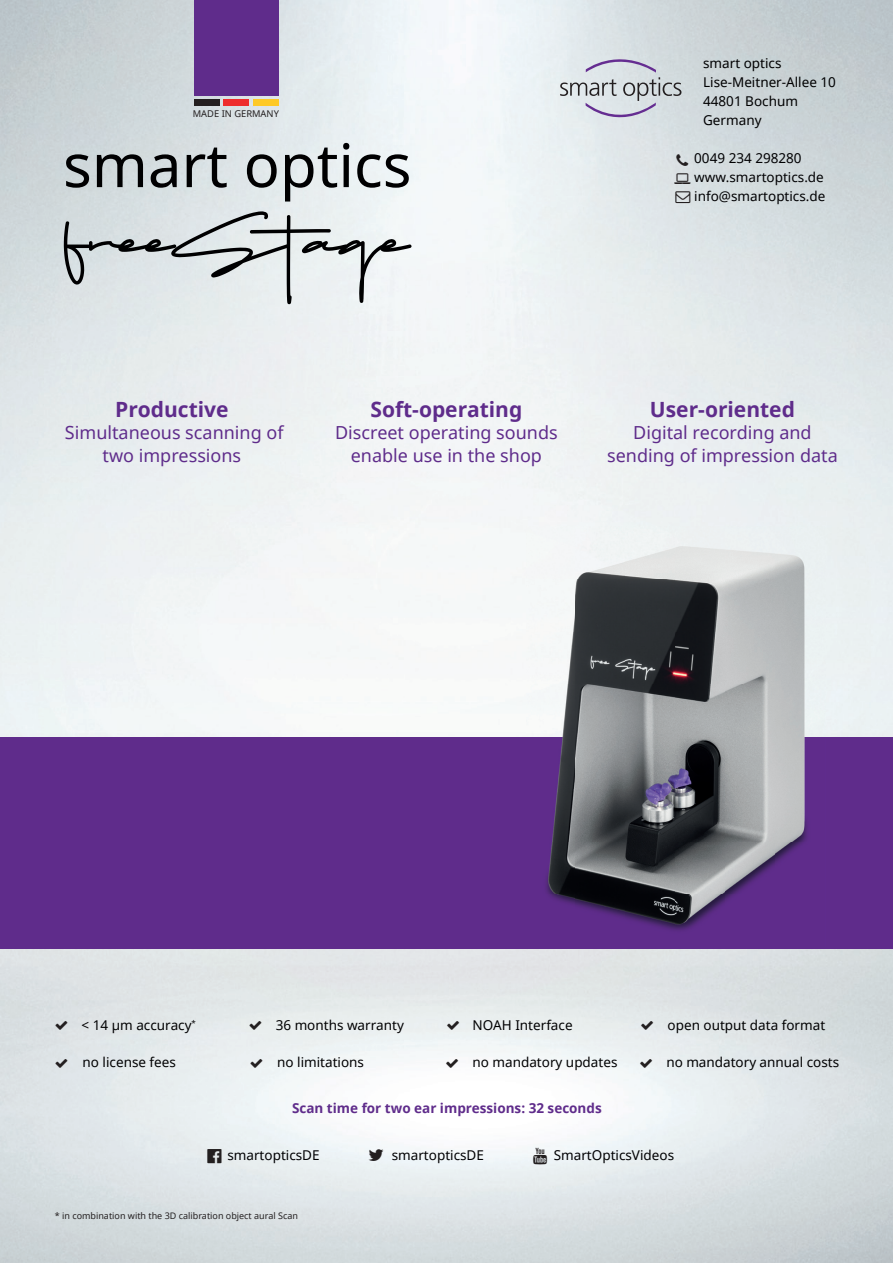
<style>
.page{position:relative;width:893px;height:1263px;background:#fff}
.page>*{position:absolute;margin:0;border:0;box-sizing:border-box;transform-origin:0 0}
.t1{font:60px "Noto Sans";color:#000001}
.t2{font:58.5px "Drop Stay";letter-spacing:-.01em;color:#000001}
.t3{font:700 21px "Noto Sans";color:#5f2c8b}
.t4{font:18px/22.5px "Noto Sans";color:#5f2c8b;text-align:center}
.t5{font:13.5px/18.8px "Noto Sans";color:#000001}
.t6{font:13.5px/18.8px "Noto Sans";color:#000002}
.t7{font:700 13.5px "Noto Sans";color:#5f2c8b}
.t8{font:9.3px "Noto Sans";color:#231f20}
.t9{font:9px "Noto Sans";color:#231f20}
.t10{font:7.8px "Noto Sans";color:#000001}
</style>
<div class="page">
<img style="left:0;top:0;width:893px;height:1263px">
<div style="left:224px;top:99px;width:25px;height:6px;background:#ee2d2d"></div>
<div style="left:194px;top:99px;width:25px;height:6px;background:#231f20"></div>
<div style="left:253px;top:99px;width:26px;height:6px;background:#fec927"></div>
<div style="left:0;top:737px;width:893px;height:212px;background:#5f2c8b"></div>
<img style="left:526px;top:527px;width:299px;height:403px">
<div style="left:194px;top:0;width:85px;height:96px;background:#5f2c8b"></div>
<svg style="left:560px;top:59px;width:121px;height:58px"></svg>
<svg style="left:207px;top:1149px;width:14px;height:14px"></svg>
<svg style="left:369px;top:1149px;width:15px;height:12px"></svg>
<svg style="left:533px;top:1147px;width:14px;height:17px"></svg>
<svg style="left:56px;top:1058px;width:11px;height:9px"></svg>
<svg style="left:251px;top:1058px;width:11px;height:9px"></svg>
<svg style="left:446px;top:1058px;width:12px;height:9px"></svg>
<svg style="left:640px;top:1058px;width:12px;height:9px"></svg>
<svg style="left:56px;top:1021px;width:11px;height:9px"></svg>
<svg style="left:250px;top:1021px;width:12px;height:9px"></svg>
<svg style="left:447px;top:1021px;width:12px;height:9px"></svg>
<svg style="left:641px;top:1021px;width:12px;height:9px"></svg>
<svg style="left:675px;top:191px;width:15px;height:12px"></svg>
<svg style="left:677px;top:154px;width:11px;height:12px"></svg>
<svg style="left:674px;top:173px;width:16px;height:11px"></svg>
<p class="t8" style="left:193px;top:107px;width:88px">MADE IN GERMANY</p>
<h1 class="t1" style="left:63px;top:124px;width:350px">smart optics</h1>
<h2 class="t2" style="left:64px;top:195px;width:346px">freeStage</h2>
<h3 class="t3" style="left:115px;top:394px;width:115px">Productive</h3>
<h3 class="t4" style="left:65px;top:421px;width:220px">Simultaneous scanning of two impressions</h3>
<h3 class="t3" style="left:370px;top:394px;width:153px">Soft-operating</h3>
<h3 class="t4" style="left:335px;top:421px;width:224px">Discreet operating sounds enable use in the shop</h3>
<p class="t5" style="left:703px;top:54px;width:134px">smart optics<br>Lise-Meitner-Allee 10<br>44801 Bochum<br>Germany</p>
<p class="t6" style="left:694px;top:149px;width:133px">0049 234 298280 www.smartoptics.de info@smartoptics.de</p>
<h3 class="t3" style="left:650px;top:394px;width:146px">User-oriented</h3>
<h3 class="t4" style="left:607px;top:421px;width:232px">Digital recording and sending of impression data</h3>
<p class="t10" style="left:192px;top:1017px;width:6px">*</p>
<p class="t5" style="left:82px;top:1015px;width:111px">&lt; 14 µm accuracy</p>
<p class="t5" style="left:276px;top:1015px;width:130px">36 months warranty</p>
<p class="t5" style="left:473px;top:1015px;width:102px">NOAH Interface</p>
<p class="t5" style="left:668px;top:1015px;width:159px">open output data format</p>
<p class="t5" style="left:83px;top:1052px;width:95px">no license fees</p>
<p class="t5" style="left:277px;top:1052px;width:88px">no limitations</p>
<p class="t5" style="left:472px;top:1052px;width:146px">no mandatory updates</p>
<p class="t5" style="left:666px;top:1052px;width:174px">no mandatory annual costs</p>
<p class="t7" style="left:292px;top:1098px;width:311px">Scan time for two ear impressions: 32 seconds</p>
<p class="t6" style="left:227px;top:1146px;width:94px">smartopticsDE</p>
<p class="t6" style="left:392px;top:1145px;width:94px">smartopticsDE</p>
<p class="t6" style="left:554px;top:1146px;width:122px">SmartOpticsVideos</p>
<p class="t9" style="left:55px;top:1209px;width:245px">* in combination with the 3D calibration object aural Scan</p>
</div>
